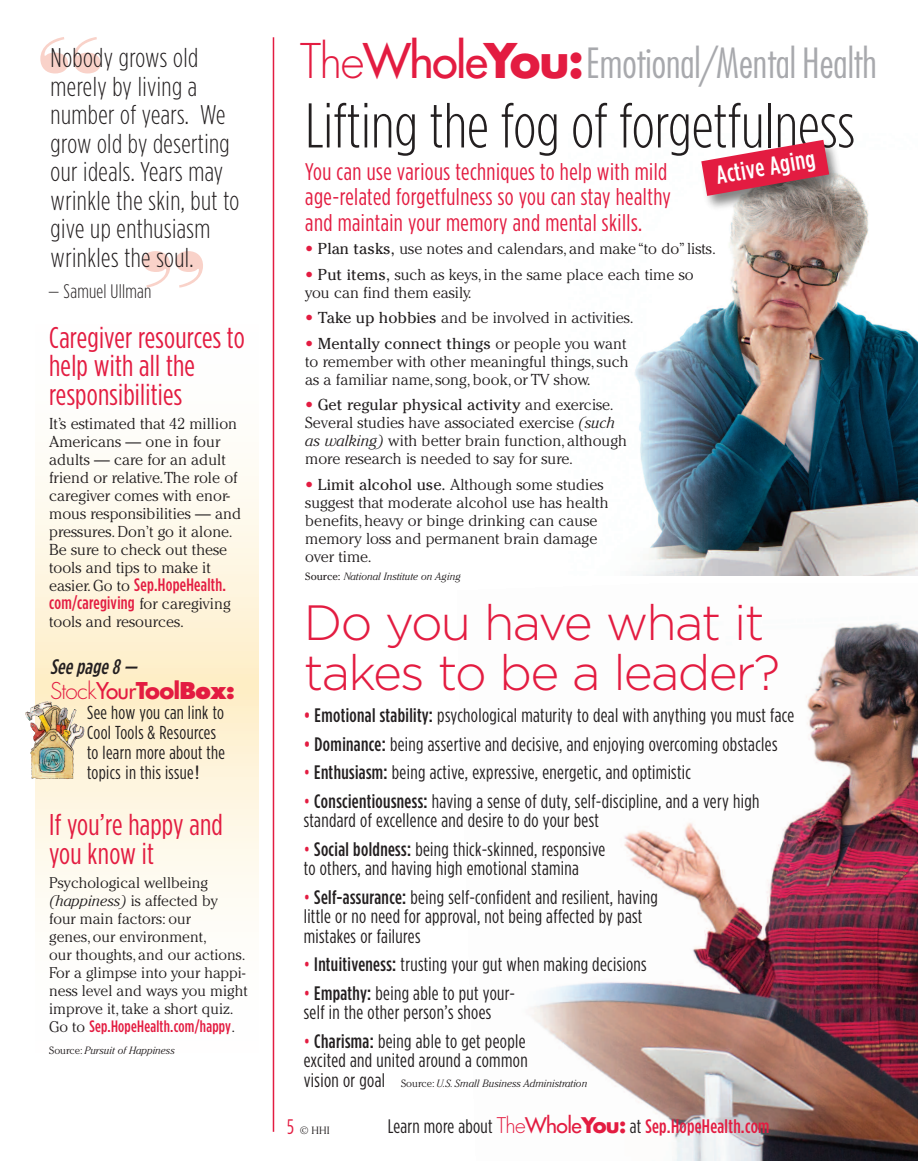
<style>
.page{position:relative;width:918px;height:1161px;background:#fff}
.page>*{position:absolute;margin:0;border:0;box-sizing:border-box;transform-origin:0 0}
.t1{font:90px "Bodoni Poster";color:#f9d2c9}
.t2{font:300 63px "Gotham Condensed";color:#231f20}
.t3{font:300 49.5px/49.5px "Gotham";letter-spacing:-.035em;color:#e31c41}
.t4{font:300 condensed 40.5px "Futura";color:#a8a9ad}
.t5{font:30px/28.5px "Gotham Condensed";letter-spacing:.01em;color:#e31c41}
.t6{font:300 27px/28.5px "Gotham Condensed";letter-spacing:.015em;color:#231f20}
.t7{font:500 25.5px "Gotham Condensed";color:#fff}
.t8{font:24px/25.5px "Gotham Condensed";letter-spacing:.02em;color:#e31c41}
.t9{font:300 22.5px "Futura";letter-spacing:-.03em;color:#e31c41}
.t10{font:italic 500 21px "Gotham Condensed";color:#231f20}
.t11{font:19.5px/19.5px "Gotham Condensed";letter-spacing:.02em;color:#231f20}
.t12{font:500 19.5px "Gotham Condensed";letter-spacing:.015em;color:#e31c41}
.t13{font:300 19.5px "Gotham Condensed";letter-spacing:.01em;color:#231f20}
.t14{font:18.75px/20.2px "Gotham Condensed";letter-spacing:.02em;color:#231f20}
.t15{font:500 18px/18px "Gotham Condensed";letter-spacing:.015em;color:#e31c41}
.t16{font:500 16.5px "Gotham Condensed";letter-spacing:.015em;color:#e31c41}
.t17{font:300 15.75px/18px "Cheltenham";color:#231f20}
.t18{font:300 15.3px/18px "Cheltenham";color:#231f20}
.t19{font:italic 300 10.5px "Cheltenham";color:#231f20}
.t20{font:300 10.5px "Cheltenham";color:#231f20}
.s1{font-family:"Cheltenham";font-weight:300;font-size:15.75px;color:#231f20}
.s2{font-family:"Helvetica"}
.s3{font-weight:400}
.s4{font-weight:700}
.s5{font-weight:800}
.s6{font-style:italic}
.s7{font-family:"Cheltenham";font-weight:300;font-size:15.3px;color:#231f20}
.s8{font-style:normal}
.s9{font-stretch:normal;font-size:46.5px;color:#e31c41}
.s10{font-weight:400;font-stretch:normal;font-size:46.5px;color:#e31c41}
.s11{font-weight:700;font-stretch:normal;font-size:46.5px;color:#e31c41}
.s12{font-weight:400;color:#e31c41}
.s13{font-weight:400;font-style:normal}
.s14{font-weight:500;color:#e31c41}
.s15{font-weight:500}
.s16{color:#e31c41}
.s17{font-family:"Gotham Condensed";font-weight:400;font-size:21px;color:#e31c41}
.s18{font-weight:400;color:#231f20}
.s19{font-family:"Futura";font-weight:300;font-size:21px}
.s20{font-family:"Futura";font-weight:400;font-size:21px}
.s21{font-family:"Futura";font-weight:700;font-size:21px}
</style>
<div class="page">
<img style="left:529px;top:623px;width:389px;height:538px">
<img style="left:635px;top:182px;width:283px;height:394px">
<svg style="left:36px;top:467px;width:222px;height:440px"></svg>
<img style="left:25px;top:702px;width:60px;height:77px">
<hr style="left:273px;top:37px;width:1px;height:1095px;background:#e31c41">
<img style="left:692px;top:139px;width:159px;height:78px">
<svg style="left:701px;top:140px;width:128px;height:56px"></svg>
<h1 class="t1" style="left:38px;top:17px;width:66px">“</h1>
<h3 class="t6" style="left:51px;top:45px;width:190px">Nobody grows old merely by living a number of years. We grow old by deserting our ideals. Years may wrinkle the skin, but to give up enthusiasm wrinkles the soul.</h3>
<p class="t13" style="left:48px;top:284px;width:105px">— Samuel Ullman</p>
<h3 class="t5" style="left:49px;top:325px;width:197px">Caregiver resources to help with all the responsibilities</h3>
<p class="t17" style="left:49px;top:415px;width:194px">It’s estimated that 42 million<br>Americans — one in four adults — care for an adult friend or relative.The role of caregiver comes with enor&shy;mous responsibilities — and pressures.Don’t go it alone.<br>Be sure to check out these tools and tips to make it</p>
<p class="t15" style="left:49px;top:576px;width:183px"><span class="s1">easier.Go to</span> Sep.HopeHealth. com/caregiving <span class="s1">for caregiving</span></p>
<p class="t17" style="left:49px;top:613px;width:136px">tools and resources.</p>
<h1 class="t1" style="left:140px;top:231px;width:66px">”</h1>
<h3 class="t10" style="left:50px;top:660px;width:92px">See page 8 —</h3>
<p class="t14" style="left:87px;top:703px;width:139px">See how you can link to<br>Cool Tools &amp; Resources to learn more about the topics in this issue<span class="s2">!</span></p>
<h3 class="t9" style="left:50px;top:681px;width:187px">Stock<span class="s3">Your</span><span class="s4">Tool</span><span class="s5">Box:</span></h3>
<h3 class="t5" style="left:49px;top:812px;width:175px">If you’re happy and you know it</h3>
<p class="t18" style="left:49px;top:875px;width:200px">Psychological wellbeing <span class="s6">(happiness)</span> is affected by four main factors: our genes,our environment,<br>our thoughts, and our actions.<br>For a glimpse into your happi&shy;ness level and ways you might improve it,take a short quiz.</p>
<p class="t16" style="left:49px;top:1020px;width:188px"><span class="s7">Go to</span> Sep.HopeHealth.com/happy<span class="s7">.</span></p>
<p class="t19" style="left:49px;top:1046px;width:127px"><span class="s8">Source:</span> Pursuit of Happiness</p>
<h3 class="t4" style="left:300px;top:46px;width:578px"><span class="s9">The</span><span class="s10">Whole</span><span class="s11">You:</span>Emotional/Mental Health</h3>
<h2 class="t2" style="left:305px;top:103px;width:551px">Lifting the fog of forgetfulness</h2>
<h3 class="t8" style="left:305px;top:160px;width:367px">You can use various techniques to help with mild age-related forgetfulness so you can stay healthy and maintain your memory and mental skills.</h3>
<h3 class="t7" style="left:715px;top:167px;width:102px;rotate:-10deg">Active Aging</h3>
<p class="t17" style="left:305px;top:241px;width:412px"><span class="s12">•</span> <span class="s3">Plan tasks,</span> use notes and calendars, and make“to do”lists.</p>
<p class="t17" style="left:305px;top:266px;width:390px"><span class="s12">•</span> <span class="s3">Put items,</span> such as keys,in the same place each time so you can find them easily.</p>
<p class="t17" style="left:305px;top:310px;width:330px"><span class="s12">•</span> <span class="s3">Take up hobbies</span> and be involved in activities.</p>
<p class="t17" style="left:305px;top:335px;width:325px"><span class="s12">•</span> <span class="s3">Mentally connect things</span> or people you want to remember with other meaningful things,such as a familiar name,song,book,or TV show.</p>
<p class="t17" style="left:305px;top:397px;width:323px"><span class="s12">•</span> <span class="s3">Get regular physical activity</span> and exercise.<br>Several studies have associated exercise <span class="s6">(such as walking)</span> with better brain function, although more research is needed to say for sure.</p>
<p class="t17" style="left:305px;top:476px;width:305px"><span class="s12">•</span> <span class="s3">Limit alcohol use.</span> Although some studies suggest that moderate alcohol use has health benefits,heavy or binge drinking can cause memory loss and permanent brain damage over time.</p>
<p class="t19" style="left:305px;top:572px;width:157px"><span class="s13">Source:</span> National Institute on Aging</p>
<h3 class="t3" style="left:304px;top:602px;width:478px">Do you have what it takes to be a leader?</h3>
<p class="t11" style="left:304px;top:707px;width:492px"><span class="s14">•</span> <span class="s15">Emotional stability:</span> psychological maturity to deal with anything you must face</p>
<p class="t11" style="left:304px;top:735px;width:475px"><span class="s14">•</span> <span class="s15">Dominance:</span> being assertive and decisive, and enjoying overcoming obstacles</p>
<p class="t11" style="left:304px;top:764px;width:389px"><span class="s16">•</span> <span class="s15">Enthusiasm:</span> being active, expressive, energetic, and optimistic</p>
<p class="t11" style="left:304px;top:792px;width:457px"><span class="s16">•</span> <span class="s15">Conscientiousness:</span> having a sense of duty, self-discipline, and a very high standard of excellence and desire to do your best</p>
<p class="t11" style="left:304px;top:840px;width:303px"><span class="s16">•</span> <span class="s15">Social boldness:</span> being thick-skinned, responsive to others, and having high emotional stamina</p>
<p class="t11" style="left:304px;top:888px;width:356px"><span class="s16">•</span> <span class="s15">Self-assurance:</span> being self-confident and resilient, having little or no need for approval, not being affected by past mistakes or failures</p>
<p class="t11" style="left:304px;top:956px;width:345px"><span class="s16">•</span> <span class="s15">Intuitiveness:</span> trusting your gut when making decisions</p>
<p class="t11" style="left:304px;top:984px;width:213px"><span class="s16">•</span> <span class="s15">Empathy:</span> being able to put your&shy;self in the other person’s shoes</p>
<p class="t11" style="left:304px;top:1032px;width:225px;text-align:justify"><span class="s16">•</span> <span class="s15">Charisma:</span> being able to get people excited and united around a common vision or goal</p>
<p class="t19" style="left:401px;top:1079px;width:188px"><span class="s8">Source:</span> U.S. Small Business Administration</p>
<p class="t20" style="left:287px;top:1126px;width:44px"><span class="s17">5</span> © HHI</p>
<p class="t12" style="left:388px;top:1120px;width:383px"><span class="s18">Learn more about</span> <span class="s19">The</span><span class="s20">Whole</span><span class="s21">You:</span> <span class="s18">at</span> Sep.HopeHealth.com</p>
</div>
